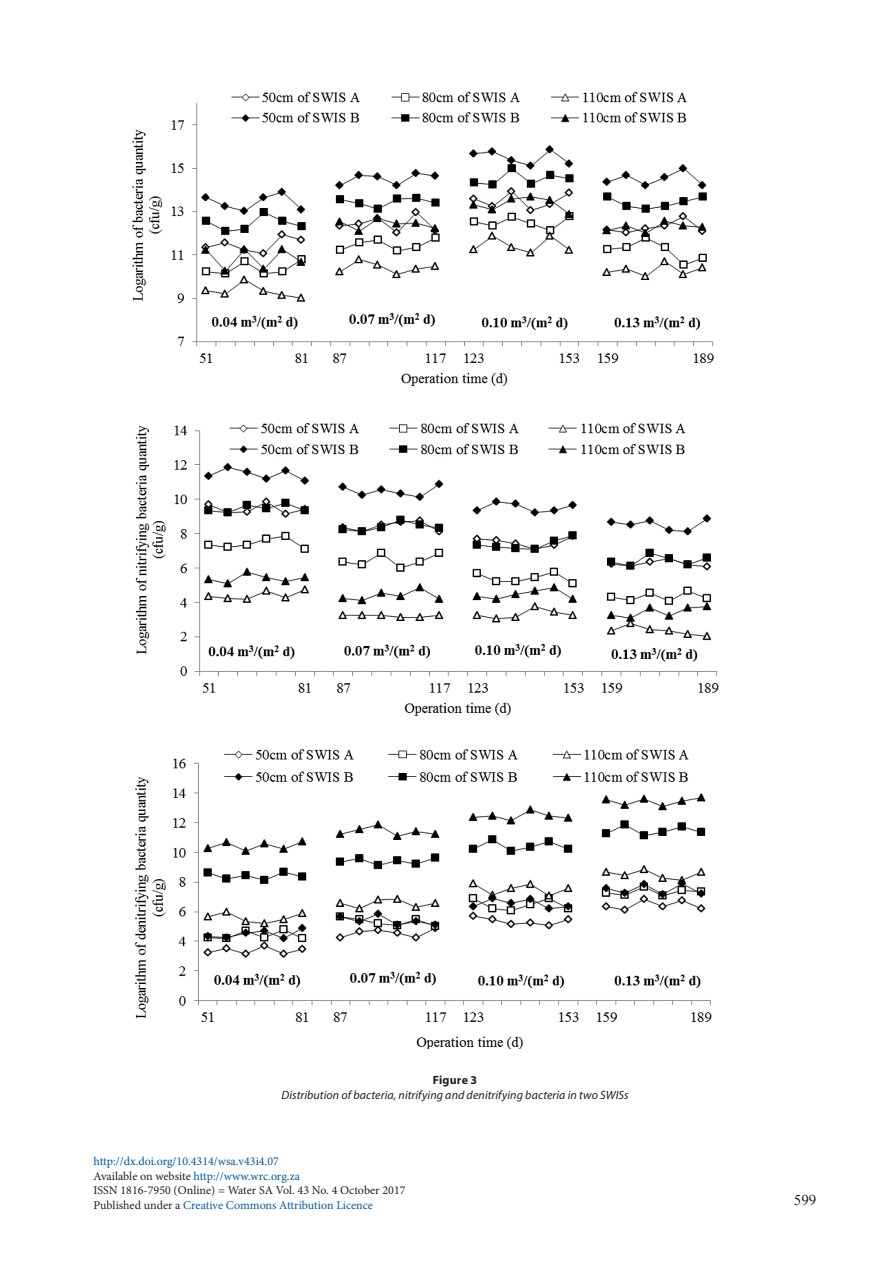
<style>
.page{position:relative;width:893px;height:1263px;background:#fff}
.page>*{position:absolute;margin:0;border:0;box-sizing:border-box;transform-origin:0 0}
.t1{font:15px "Times New Roman";color:#231f20}
.t2{font:12px/14.4px "Minion Pro";color:#015aaa}
.t3{font:italic 12px "Myriad Pro";letter-spacing:.005em;color:#231f20}
.t4{font:700 12px "Myriad Pro";letter-spacing:.015em;color:#231f20}
.s1{color:#231f20}
</style>
<div class="page">
<img style="left:132px;top:91px;width:587px;height:958px">
<p class="t4" style="left:433px;top:1072px;width:46px">Figure 3</p>
<p class="t3" style="left:282px;top:1087px;width:348px">Distribution of bacteria, nitrifying and denitrifying bacteria in two SWISs</p>
<p class="t2" style="left:94px;top:1154px;width:313px">http://dx.doi.org/10.4314/wsa.v43i4.07<br><span class="s1">Available on website</span> http://www.wrc.org.za<br><span class="s1">ISSN 1816-7950 (Online) = Water SA Vol. 43 No. 4 October 2017<br>Published under a</span> Creative Commons Attribution Licence</p>
<p class="t1" style="left:794px;top:1190px;width:24px">599</p>
</div>
